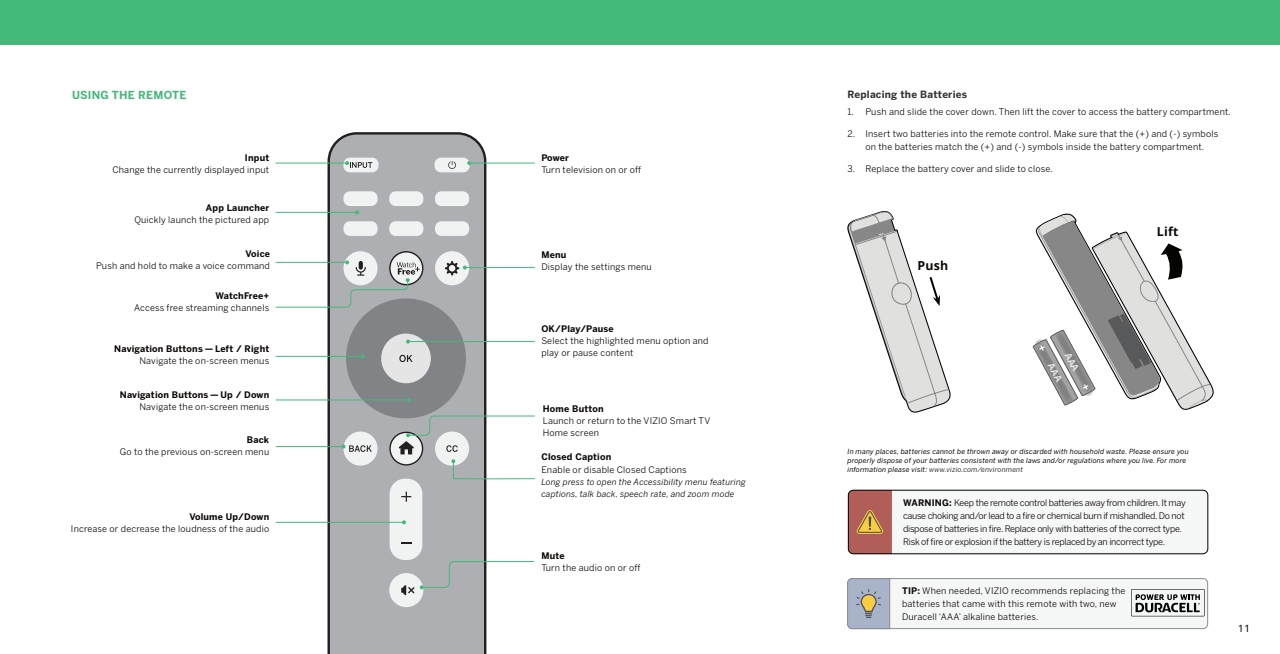
<style>
.page{position:relative;width:1280px;height:654px;background:#fff}
.page>*{position:absolute;margin:0;border:0;box-sizing:border-box;transform-origin:0 0}
.t1{font:700 12.3px "Open Sans";color:#0c0806}
.t2{font:700 11px "Benton Sans";letter-spacing:.02em;color:#44b979}
.t3{font:700 10px "Benton Sans";letter-spacing:.02em;color:#333}
.t4{font:10px "Open Sans";color:#000;scale:1.1 1}
.t5{font:9px/13px "Benton Sans";letter-spacing:.02em;color:#0c0806}
.t6{font:9px/13px "Benton Sans";letter-spacing:-.03em;color:#0c0806}
.t7{font:700 9px "Benton Sans";letter-spacing:.02em;color:#0c0806}
.t8{font:italic 8.5px/11.7px "Benton Sans";letter-spacing:.02em;color:#0c0806}
.t9{font:italic 7px/9px "Benton Sans";letter-spacing:.02em;color:#0c0806}
.s1{color:#333}
.s2{font-weight:700}
</style>
<div class="page">
<div style="left:0;top:0;width:1280px;height:45px;background:#44b979"></div>
<div style="left:848px;top:579px;width:360px;height:50px;background:#f5f7f7;border-radius:4px"></div>
<div style="left:848px;top:578px;width:360px;height:51px;border:1px solid #8a8c8f;border-radius:4px"></div>
<svg style="left:847px;top:578px;width:43px;height:51px"></svg>
<svg style="left:1131px;top:589px;width:74px;height:27px"></svg>
<svg style="left:1032px;top:213px;width:182px;height:197px"></svg>
<svg style="left:847px;top:210px;width:104px;height:203px"></svg>
<div style="left:848px;top:490px;width:360px;height:64px;background:#f6f7f7;border-radius:5px"></div>
<div style="left:848px;top:490px;width:360px;height:64px;border:1px solid #000;border-radius:5px"></div>
<svg style="left:848px;top:490px;width:44px;height:64px"></svg>
<svg style="left:328px;top:132px;width:158px;height:522px;fill:#242021"></svg>
<div style="left:330px;top:135px;width:154px;height:519px;background:#aeafb3"></div>
<div style="left:389px;top:573px;width:34px;height:34px;background:#f1f3f3;border-radius:50%"></div>
<div style="left:346px;top:298px;width:120px;height:120px;background:#818386;border-radius:50%"></div>
<div style="left:381px;top:334px;width:50px;height:49px;background:#e5e5e5;border-radius:50%"></div>
<div style="left:435px;top:251px;width:34px;height:34px;background:#f1f3f3;border-radius:50%"></div>
<div style="left:343px;top:432px;width:35px;height:34px;background:#f1f3f3;border-radius:50%"></div>
<div style="left:390px;top:479px;width:32px;height:81px;background:#f1f3f3;border-radius:15px"></div>
<div style="left:343px;top:158px;width:36px;height:14px;background:#f1f3f3;border-radius:6px"></div>
<div style="left:435px;top:158px;width:35px;height:14px;background:#f1f3f3;border-radius:6px"></div>
<div style="left:343px;top:191px;width:35px;height:15px;background:#f1f3f3;border-radius:6px"></div>
<div style="left:389px;top:191px;width:34px;height:15px;background:#f1f3f3;border-radius:6px"></div>
<div style="left:435px;top:191px;width:34px;height:15px;background:#f1f3f3;border-radius:6px"></div>
<div style="left:343px;top:221px;width:35px;height:15px;background:#f1f3f3;border-radius:6px"></div>
<div style="left:389px;top:221px;width:34px;height:15px;background:#f1f3f3;border-radius:6px"></div>
<div style="left:435px;top:221px;width:34px;height:15px;background:#f1f3f3;border-radius:6px"></div>
<svg style="left:401px;top:492px;width:10px;height:10px"></svg>
<svg style="left:448px;top:161px;width:8px;height:8px"></svg>
<svg style="left:399px;top:355px;width:14px;height:7px"></svg>
<hr style="left:276px;top:163px;width:71px;height:1px;background:#44b979">
<svg style="left:345px;top:161px;width:27px;height:7px"></svg>
<hr style="left:276px;top:212px;width:81px;height:1px;background:#44b979">
<svg style="left:355px;top:210px;width:4px;height:4px"></svg>
<hr style="left:276px;top:356px;width:87px;height:1px;background:#44b979">
<svg style="left:361px;top:354px;width:4px;height:4px"></svg>
<hr style="left:276px;top:399px;width:133px;height:1px;background:#44b979">
<svg style="left:407px;top:398px;width:4px;height:4px"></svg>
<hr style="left:276px;top:446px;width:68px;height:1px;background:#44b979">
<svg style="left:342px;top:445px;width:30px;height:7px"></svg>
<hr style="left:469px;top:163px;width:66px;height:1px;background:#44b979">
<svg style="left:467px;top:161px;width:4px;height:4px"></svg>
<hr style="left:465px;top:267px;width:70px;height:1px;background:#44b979">
<svg style="left:445px;top:261px;width:22px;height:14px"></svg>
<hr style="left:408px;top:341px;width:127px;height:1px;background:#44b979">
<svg style="left:406px;top:340px;width:4px;height:4px"></svg>
<hr style="left:276px;top:522px;width:128px;height:1px;background:#44b979">
<svg style="left:402px;top:520px;width:4px;height:4px"></svg>
<svg style="left:401px;top:561px;width:134px;height:34px"></svg>
<svg style="left:275px;top:251px;width:148px;height:57px"></svg>
<svg style="left:389px;top:415px;width:146px;height:65px"></svg>
<p class="t2" style="left:72px;top:88px;width:116px">USING THE REMOTE</p>
<p class="t7" style="left:245px;top:152px;width:26px">Input</p>
<p class="t5" style="left:112px;top:163px;width:158px">Change the currently displayed input</p>
<p class="t7" style="left:206px;top:202px;width:65px">App Launcher</p>
<p class="t5" style="left:134px;top:213px;width:136px">Quickly launch the pictured app</p>
<p class="t7" style="left:246px;top:248px;width:26px">Voice</p>
<p class="t5" style="left:96px;top:259px;width:175px">Push and hold to make a voice command</p>
<p class="t7" style="left:215px;top:290px;width:55px">WatchFree+</p>
<p class="t5" style="left:134px;top:301px;width:137px">Access free streaming channels</p>
<p class="t7" style="left:114px;top:343px;width:156px">Navigation Buttons — Left / Right</p>
<p class="t5" style="left:139px;top:354px;width:131px">Navigate the on-screen menus</p>
<p class="t7" style="left:120px;top:389px;width:151px">Navigation Buttons — Up / Down</p>
<p class="t5" style="left:139px;top:400px;width:131px">Navigate the on-screen menus</p>
<p class="t7" style="left:247px;top:434px;width:24px">Back</p>
<p class="t5" style="left:120px;top:446px;width:151px">Go to the previous on-screen menu</p>
<p class="t7" style="left:189px;top:511px;width:81px">Volume Up/Down</p>
<p class="t5" style="left:71px;top:522px;width:200px">Increase or decrease the loudness of the audio</p>
<p class="t7" style="left:541px;top:152px;width:29px">Power</p>
<p class="t5" style="left:541px;top:163px;width:101px">Turn television on or off</p>
<p class="t7" style="left:541px;top:249px;width:27px">Menu</p>
<p class="t5" style="left:541px;top:260px;width:112px">Display the settings menu</p>
<p class="t7" style="left:541px;top:323px;width:74px">OK/Play/Pause</p>
<p class="t5" style="left:541px;top:335px;width:169px;line-height:12px">Select the highlighted menu option and play or pause content</p>
<p class="t7" style="left:543px;top:403px;width:62px">Home Button</p>
<p class="t5" style="left:543px;top:415px;width:169px;line-height:12px">Launch or return to the VIZIO Smart TV<br>Home screen</p>
<p class="t7" style="left:541px;top:452px;width:71px">Closed Caption</p>
<p class="t5" style="left:541px;top:463px;width:147px">Enable or disable Closed Captions</p>
<p class="t8" style="left:541px;top:476px;width:206px">Long press to open the Accessibility menu featuring captions, talk back, speech rate, and zoom mode</p>
<p class="t7" style="left:541px;top:550px;width:25px">Mute</p>
<p class="t5" style="left:541px;top:561px;width:101px">Turn the audio on or off</p>
<p class="t3" style="left:848px;top:88px;width:121px">Replacing the Batteries</p>
<p class="t5" style="left:848px;top:106px;width:385px">1. Push and slide the cover down. Then lift the cover to access the battery compartment.</p>
<p class="t5" style="left:848px;top:128px;width:372px;text-align:center">2. Insert two batteries into the remote control. Make sure that the (+) and (-) symbols on the batteries match the (+) and (-) symbols inside the battery compartment.</p>
<p class="t5" style="left:848px;top:163px;width:207px">3. Replace the battery cover and slide to close.</p>
<h1 class="t1" style="left:918px;top:257px;width:32px">Push</h1>
<p class="t9" style="left:848px;top:447px;width:343px">In many places, batteries cannot be thrown away or discarded with household waste. Please ensure you properly dispose of your batteries consistent with the laws and/or regulations where you live. For more information please visit: <span class="s1">www.vizio.com/environment</span></p>
<p class="t6" style="left:903px;top:496px;width:284px"><span class="s2">WARNING:</span> Keep the remote control batteries away from children. It may cause choking and/or lead to a fire or chemical burn if mishandled. Do not dispose of batteries in fire. Replace only with batteries of the correct type.<br>Risk of fire or explosion if the battery is replaced by an incorrect type.</p>
<p class="t5" style="left:902px;top:584px;width:225px"><span class="s2">TIP:</span> When needed, VIZIO recommends replacing the batteries that came with this remote with two, new<br>Duracell ‘AAA’ alkaline batteries.</p>
<p class="t4" style="left:1238px;top:622px;width:13px">11</p>
</div>
